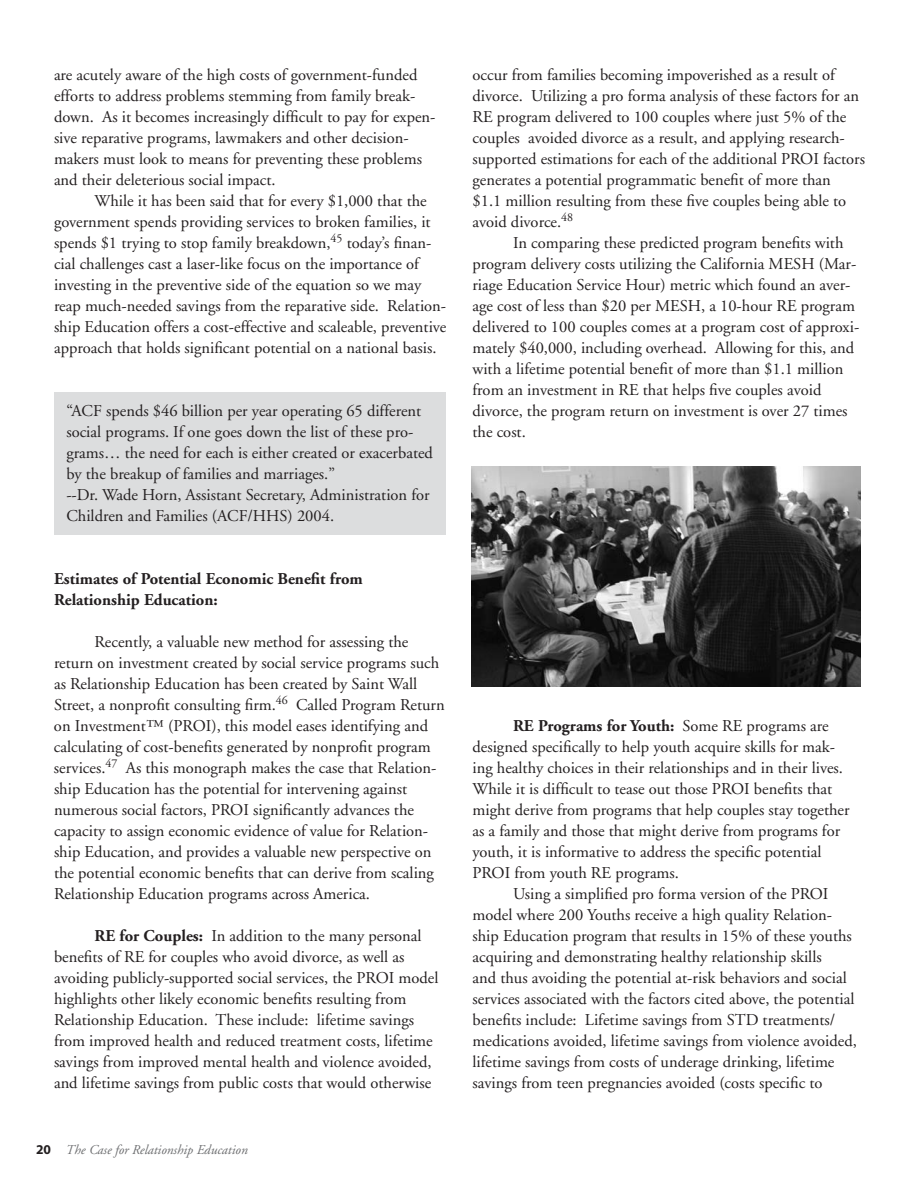
<style>
.page{position:relative;width:918px;height:1188px;background:#fff}
.page>*{position:absolute;margin:0;border:0;box-sizing:border-box;transform-origin:0 0}
.t1{font:16.5px/21px "Adobe Garamond";color:#231f20}
.t2{font:700 16.5px/21px "Adobe Garamond";color:#231f20}
.t3{font:italic 13.5px "Adobe Garamond";color:#6d6e70}
.s1{font-weight:700}
.s2{font-family:"Myriad Pro";font-weight:700;font-style:normal;color:#231f20}
</style>
<div class="page">
<div style="left:54px;top:393px;width:392px;height:142px;background:#dcddde"></div>
<img style="left:471px;top:467px;width:390px;height:219px">
<p class="t1" style="left:54px;top:65px;width:383px">are acutely aware of the high costs of government-funded efforts to address problems stemming from family break&shy;down. As it becomes increasingly difficult to pay for expen&shy;sive reparative programs, lawmakers and other decision&shy;makers must look to means for preventing these problems and their deleterious social impact.</p>
<p class="t1" style="left:54px;top:191px;width:394px;text-indent:41px">While it has been said that for every $1,000 that the government spends providing services to broken families, it spends $1 trying to stop family breakdown,<sup>45</sup> today’s finan&shy;cial challenges cast a laser-like focus on the importance of investing in the preventive side of the equation so we may reap much-needed savings from the reparative side. Relation&shy;ship Education offers a cost-effective and scaleable, preventive approach that holds significant potential on a national basis.</p>
<p class="t1" style="left:66px;top:402px;width:368px">“ACF spends $46 billion per year operating 65 different social programs. If one goes down the list of these pro&shy;grams… the need for each is either created or exacerbated by the breakup of families and marriages.”<br>--Dr. Wade Horn, Assistant Secretary, Administration for Children and Families (ACF/HHS) 2004.</p>
<p class="t2" style="left:54px;top:569px;width:310px">Estimates of Potential Economic Benefit from<br>Relationship Education:</p>
<p class="t1" style="left:54px;top:632px;width:392px;text-indent:41px">Recently, a valuable new method for assessing the return on investment created by social service programs such as Relationship Education has been created by Saint Wall Street, a nonprofit consulting firm.<sup>46</sup> Called Program Return on Investment™ (PROI), this model eases identifying and calculating of cost-benefits generated by nonprofit program services.<sup>47</sup> As this monograph makes the case that Relation&shy;ship Education has the potential for intervening against numerous social factors, PROI significantly advances the capacity to assign economic evidence of value for Relation&shy;ship Education, and provides a valuable new perspective on the potential economic benefits that can derive from scaling Relationship Education programs across America.</p>
<p class="t1" style="left:54px;top:926px;width:386px;text-indent:41px"><span class="s1">RE for Couples:</span> In addition to the many personal benefits of RE for couples who avoid divorce, as well as avoiding publicly-supported social services, the PROI model highlights other likely economic benefits resulting from Relationship Education. These include: lifetime savings from improved health and reduced treatment costs, lifetime savings from improved mental health and violence avoided, and lifetime savings from public costs that would otherwise</p>
<p class="t3" style="left:36px;top:1144px;width:213px"><span class="s2">20</span> The Case for Relationship Education</p>
<p class="t1" style="left:473px;top:65px;width:394px">occur from families becoming impoverished as a result of divorce. Utilizing a pro forma analysis of these factors for an RE program delivered to 100 couples where just 5% of the couples avoided divorce as a result, and applying research&shy;supported estimations for each of the additional PROI factors generates a potential programmatic benefit of more than<br>$1.1 million resulting from these five couples being able to avoid divorce.<sup>48</sup></p>
<p class="t1" style="left:472px;top:233px;width:388px;text-indent:41px">In comparing these predicted program benefits with program delivery costs utilizing the California MESH (Mar&shy;riage Education Service Hour) metric which found an aver&shy;age cost of less than $20 per MESH, a 10-hour RE program delivered to 100 couples comes at a program cost of approxi&shy;mately $40,000, including overhead. Allowing for this, and with a lifetime potential benefit of more than $1.1 million from an investment in RE that helps five couples avoid divorce, the program return on investment is over 27 times the cost.</p>
<p class="t1" style="left:472px;top:716px;width:379px;text-indent:41px"><span class="s1">RE Programs for Youth:</span> Some RE programs are designed specifically to help youth acquire skills for mak&shy;ing healthy choices in their relationships and in their lives.<br>While it is difficult to tease out those PROI benefits that might derive from programs that help couples stay together as a family and those that might derive from programs for youth, it is informative to address the specific potential PROI from youth RE programs.</p>
<p class="t1" style="left:472px;top:884px;width:386px;text-indent:41px">Using a simplified pro forma version of the PROI model where 200 Youths receive a high quality Relation&shy;ship Education program that results in 15% of these youths acquiring and demonstrating healthy relationship skills<br>and thus avoiding the potential at-risk behaviors and social services associated with the factors cited above, the potential benefits include: Lifetime savings from STD treatments/ medications avoided, lifetime savings from violence avoided, lifetime savings from costs of underage drinking, lifetime savings from teen pregnancies avoided (costs specific to</p>
</div>
